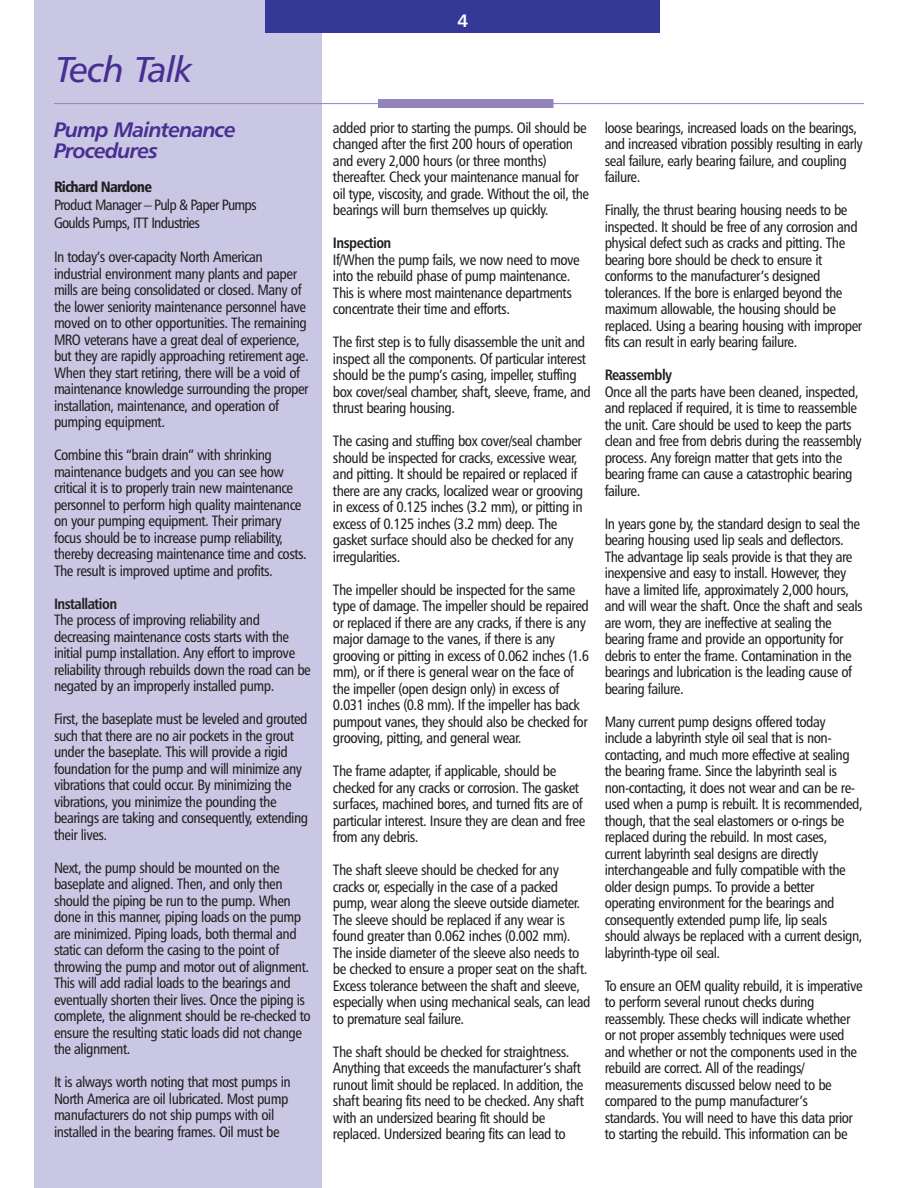
<style>
.page{position:relative;width:918px;height:1188px;background:#fff}
.page>*{position:absolute;margin:0;border:0;box-sizing:border-box;transform-origin:0 0}
.t1{font:36px "Humanist 777 BT Italic B";letter-spacing:-.025em;color:#482e92}
.t2{font:21px/21px "Humanist 777 BT Bold Italic B";letter-spacing:-.04em;color:#482e92}
.t3{font:18px "Humanist 777 BT Bold B";color:#fff}
.t4{font:15px/16.5px "Humanist 777 BT Roman Condensed B";letter-spacing:-.035em;color:#231f20}
.t5{font:15px "Humanist 777 BT Bold Condensed B";letter-spacing:-.035em;color:#231f20}
.t6{font:15px "Humanist 777 BT Black Condensed B";letter-spacing:-.055em;color:#231f20}
</style>
<div class="page">
<div style="left:34px;top:0;width:288px;height:1188px;background:#c9c7e3"></div>
<div style="left:265px;top:0;width:394px;height:32px;background:#343896"></div>
<hr style="left:54px;top:103px;width:810px;height:1px;background:#9383bd">
<div style="left:378px;top:99px;width:176px;height:9px;background:#9383bd"></div>
<h1 class="t1" style="left:56px;top:57px;width:139px">Tech Talk</h1>
<h2 class="t2" style="left:54px;top:122px;width:183px">Pump Maintenance<br>Procedures</h2>
<p class="t6" style="left:54px;top:181px;width:100px">Richard Nardone</p>
<p class="t4" style="left:54px;top:197px;width:204px;line-height:18px">Product Manager – Pulp &amp; Paper Pumps<br>Goulds Pumps, ITT Industries</p>
<p class="t4" style="left:54px;top:250px;width:256px">In today’s over-capacity North American industrial environment many plants and paper mills are being consolidated or closed. Many of the lower seniority maintenance personnel have moved on to other opportunities. The remaining MRO veterans have a great deal of experience, but they are rapidly approaching retirement age.<br>When they start retiring, there will be a void of maintenance knowledge surrounding the proper installation, maintenance, and operation of pumping equipment.</p>
<p class="t4" style="left:54px;top:448px;width:254px">Combine this “brain drain” with shrinking maintenance budgets and you can see how critical it is to properly train new maintenance personnel to perform high quality maintenance on your pumping equipment. Their primary focus should be to increase pump reliability, thereby decreasing maintenance time and costs.<br>The result is improved uptime and profits.</p>
<p class="t5" style="left:54px;top:598px;width:65px">Installation</p>
<p class="t4" style="left:54px;top:613px;width:259px">The process of improving reliability and decreasing maintenance costs starts with the initial pump installation. Any effort to improve reliability through rebuilds down the road can be negated by an improperly installed pump.</p>
<p class="t4" style="left:54px;top:712px;width:256px">First, the baseplate must be leveled and grouted such that there are no air pockets in the grout under the baseplate. This will provide a rigid foundation for the pump and will minimize any vibrations that could occur. By minimizing the vibrations, you minimize the pounding the bearings are taking and consequently, extending their lives.</p>
<p class="t4" style="left:54px;top:861px;width:258px">Next, the pump should be mounted on the baseplate and aligned. Then, and only then should the piping be run to the pump. When done in this manner, piping loads on the pump are minimized. Piping loads, both thermal and static can deform the casing to the point of throwing the pump and motor out of alignment.<br>This will add radial loads to the bearings and eventually shorten their lives. Once the piping is complete, the alignment should be re-checked to ensure the resulting static loads did not change the alignment.</p>
<p class="t4" style="left:54px;top:1075px;width:238px">It is always worth noting that most pumps in North America are oil lubricated. Most pump manufacturers do not ship pumps with oil installed in the bearing frames. Oil must be</p>
<p class="t3" style="left:458px;top:14px;width:12px">4</p>
<p class="t4" style="left:333px;top:121px;width:258px">added prior to starting the pumps. Oil should be changed after the first 200 hours of operation and every 2,000 hours (or three months) thereafter. Check your maintenance manual for oil type, viscosity, and grade. Without the oil, the bearings will burn themselves up quickly.</p>
<p class="t5" style="left:333px;top:238px;width:60px">Inspection</p>
<p class="t4" style="left:333px;top:253px;width:249px">If/When the pump fails, we now need to move into the rebuild phase of pump maintenance.<br>This is where most maintenance departments concentrate their time and efforts.</p>
<p class="t4" style="left:333px;top:335px;width:259px">The first step is to fully disassemble the unit and inspect all the components. Of particular interest should be the pump’s casing, impeller, stuffing box cover/seal chamber, shaft, sleeve, frame, and thrust bearing housing.</p>
<p class="t4" style="left:333px;top:434px;width:252px">The casing and stuffing box cover/seal chamber should be inspected for cracks, excessive wear, and pitting. It should be repaired or replaced if there are any cracks, localized wear or grooving in excess of 0.125 inches (3.2 mm), or pitting in excess of 0.125 inches (3.2 mm) deep. The gasket surface should also be checked for any irregularities.</p>
<p class="t4" style="left:333px;top:583px;width:258px">The impeller should be inspected for the same type of damage. The impeller should be repaired or replaced if there are any cracks, if there is any major damage to the vanes, if there is any grooving or pitting in excess of 0.062 inches (1.6 mm), or if there is general wear on the face of the impeller (open design only) in excess of 0.031 inches (0.8 mm). If the impeller has back pumpout vanes, they should also be checked for grooving, pitting, and general wear.</p>
<p class="t4" style="left:333px;top:764px;width:254px">The frame adapter, if applicable, should be checked for any cracks or corrosion. The gasket surfaces, machined bores, and turned fits are of particular interest. Insure they are clean and free from any debris.</p>
<p class="t4" style="left:333px;top:863px;width:259px">The shaft sleeve should be checked for any cracks or, especially in the case of a packed pump, wear along the sleeve outside diameter.<br>The sleeve should be replaced if any wear is found greater than 0.062 inches (0.002 mm).<br>The inside diameter of the sleeve also needs to be checked to ensure a proper seat on the shaft.<br>Excess tolerance between the shaft and sleeve, especially when using mechanical seals, can lead to premature seal failure.</p>
<p class="t4" style="left:333px;top:1045px;width:252px">The shaft should be checked for straightness.<br>Anything that exceeds the manufacturer’s shaft runout limit should be replaced. In addition, the shaft bearing fits need to be checked. Any shaft with an undersized bearing fit should be replaced. Undersized bearing fits can lead to</p>
<p class="t4" style="left:605px;top:121px;width:260px">loose bearings, increased loads on the bearings, and increased vibration possibly resulting in early seal failure, early bearing failure, and coupling failure.</p>
<p class="t4" style="left:605px;top:203px;width:259px">Finally, the thrust bearing housing needs to be inspected. It should be free of any corrosion and physical defect such as cracks and pitting. The bearing bore should be check to ensure it conforms to the manufacturer’s designed tolerances. If the bore is enlarged beyond the maximum allowable, the housing should be replaced. Using a bearing housing with improper fits can result in early bearing failure.</p>
<p class="t5" style="left:605px;top:370px;width:69px">Reassembly</p>
<p class="t4" style="left:605px;top:385px;width:259px">Once all the parts have been cleaned, inspected, and replaced if required, it is time to reassemble the unit. Care should be used to keep the parts clean and free from debris during the reassembly process. Any foreign matter that gets into the bearing frame can cause a catastrophic bearing failure.</p>
<p class="t4" style="left:605px;top:517px;width:259px">In years gone by, the standard design to seal the bearing housing used lip seals and deflectors.<br>The advantage lip seals provide is that they are inexpensive and easy to install. However, they have a limited life, approximately 2,000 hours, and will wear the shaft. Once the shaft and seals are worn, they are ineffective at sealing the bearing frame and provide an opportunity for debris to enter the frame. Contamination in the bearings and lubrication is the leading cause of bearing failure.</p>
<p class="t4" style="left:605px;top:715px;width:260px">Many current pump designs offered today include a labyrinth style oil seal that is non&shy;contacting, and much more effective at sealing the bearing frame. Since the labyrinth seal is non-contacting, it does not wear and can be re&shy;used when a pump is rebuilt. It is recommended, though, that the seal elastomers or o-rings be replaced during the rebuild. In most cases, current labyrinth seal designs are directly interchangeable and fully compatible with the older design pumps. To provide a better operating environment for the bearings and consequently extended pump life, lip seals should always be replaced with a current design, labyrinth-type oil seal.</p>
<p class="t4" style="left:605px;top:979px;width:260px">To ensure an OEM quality rebuild, it is imperative to perform several runout checks during reassembly. These checks will indicate whether or not proper assembly techniques were used and whether or not the components used in the rebuild are correct. All of the readings/ measurements discussed below need to be compared to the pump manufacturer’s standards. You will need to have this data prior to starting the rebuild. This information can be</p>
</div>
